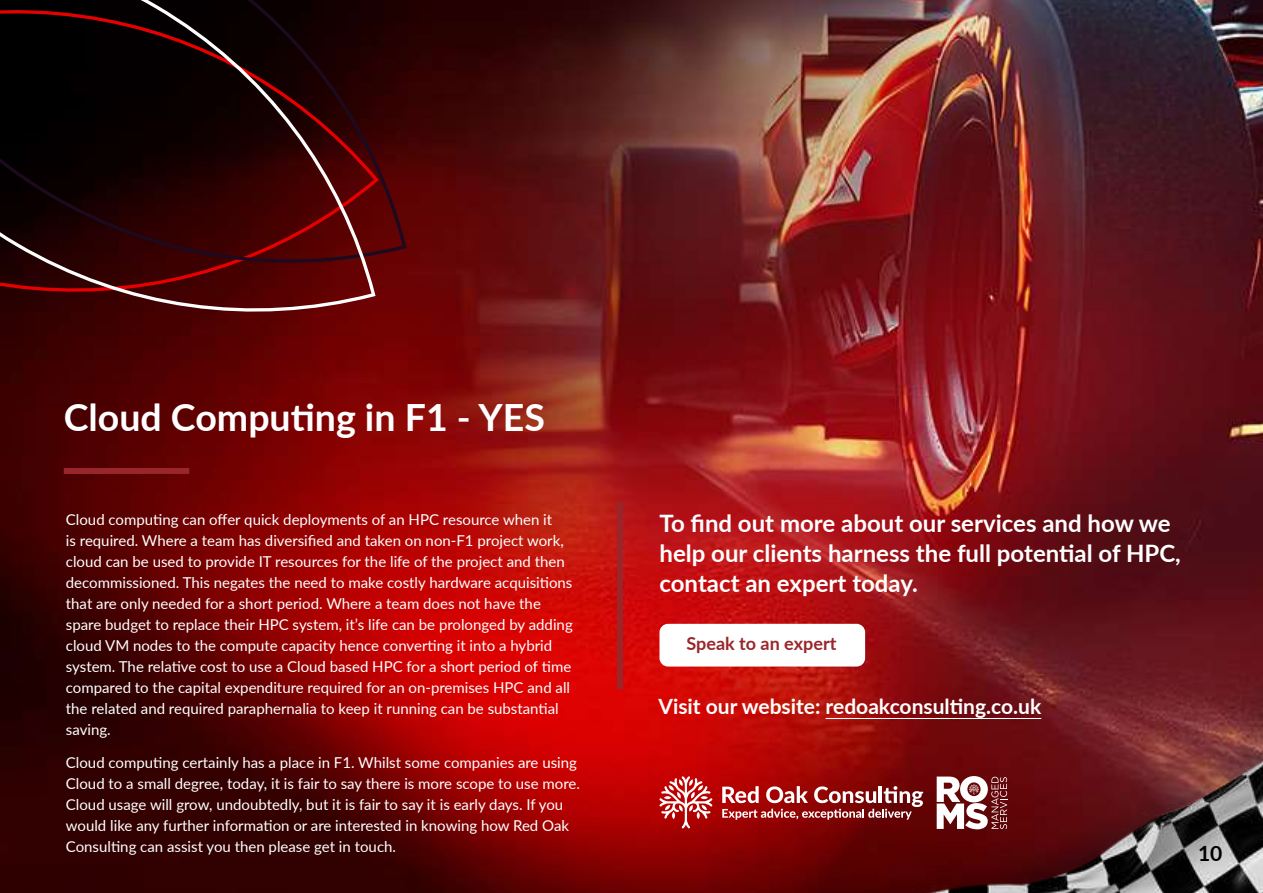
<style>
.page{position:relative;width:1263px;height:893px;background:#fff}
.page>*{position:absolute;margin:0;border:0;box-sizing:border-box;transform-origin:0 0}
.t1{font:700 37.5px "Lato";color:#fff}
.t2{font:700 24px/30px "Lato";color:#fff}
.t3{font:700 21px "Lato";color:#fff}
.t4{font:700 21px "Lato";color:#000}
.t5{font:700 18px "Lato";color:#99262b}
.t6{font:15px/21px "Lato";color:#fff}
</style>
<div class="page">
<img style="left:0;top:0;width:1263px;height:893px">
<img style="left:877px;top:727px;width:386px;height:166px">
<div style="left:64px;top:468px;width:125px;height:6px;background:#99262b"></div>
<div style="left:617px;top:502px;width:6px;height:187px;background:#99262b"></div>
<div style="left:659px;top:624px;width:206px;height:42px;background:#fff;border-radius:9px"></div>
<hr style="left:826px;top:718px;width:215px;height:1px;background:#fff">
<svg style="left:375px;top:0;width:32px;height:279px;background:#3f0103"></svg>
<svg style="left:0;top:0;width:375px;height:328px;background:#290506"></svg>
<svg style="left:659px;top:776px;width:53px;height:52px"></svg>
<svg style="left:722px;top:786px;width:201px;height:34px"></svg>
<svg style="left:937px;top:776px;width:70px;height:53px"></svg>
<h1 class="t1" style="left:64px;top:390px;width:483px">Cloud Computing in F1 - YES</h1>
<p class="t6" style="left:66px;top:508px;width:508px">Cloud computing can offer quick deployments of an HPC resource when it<br>is required. Where a team has diversified and taken on non-F1 project work, cloud can be used to provide IT resources for the life of the project and then decommissioned. This negates the need to make costly hardware acquisitions that are only needed for a short period. Where a team does not have the spare budget to replace their HPC system, it’s life can be prolonged by adding cloud VM nodes to the compute capacity hence converting it into a hybrid system. The relative cost to use a Cloud based HPC for a short period of time compared to the capital expenditure required for an on-premises HPC and all the related and required paraphernalia to keep it running can be substantial saving.</p>
<p class="t6" style="left:66px;top:752px;width:516px">Cloud computing certainly has a place in F1. Whilst some companies are using Cloud to a small degree, today, it is fair to say there is more scope to use more.<br>Cloud usage will grow, undoubtedly, but it is fair to say it is early days. If you would like any further information or are interested in knowing how Red Oak Consulting can assist you then please get in touch.</p>
<h2 class="t2" style="left:659px;top:507px;width:523px">To find out more about our services and how we help our clients harness the full potential of HPC, contact an expert today.</h2>
<p class="t5" style="left:687px;top:630px;width:151px">Speak to an expert</p>
<h3 class="t3" style="left:658px;top:690px;width:384px">Visit our website: redoakconsulting.co.uk</h3>
<h3 class="t4" style="left:1198px;top:838px;width:26px">10</h3>
</div>
